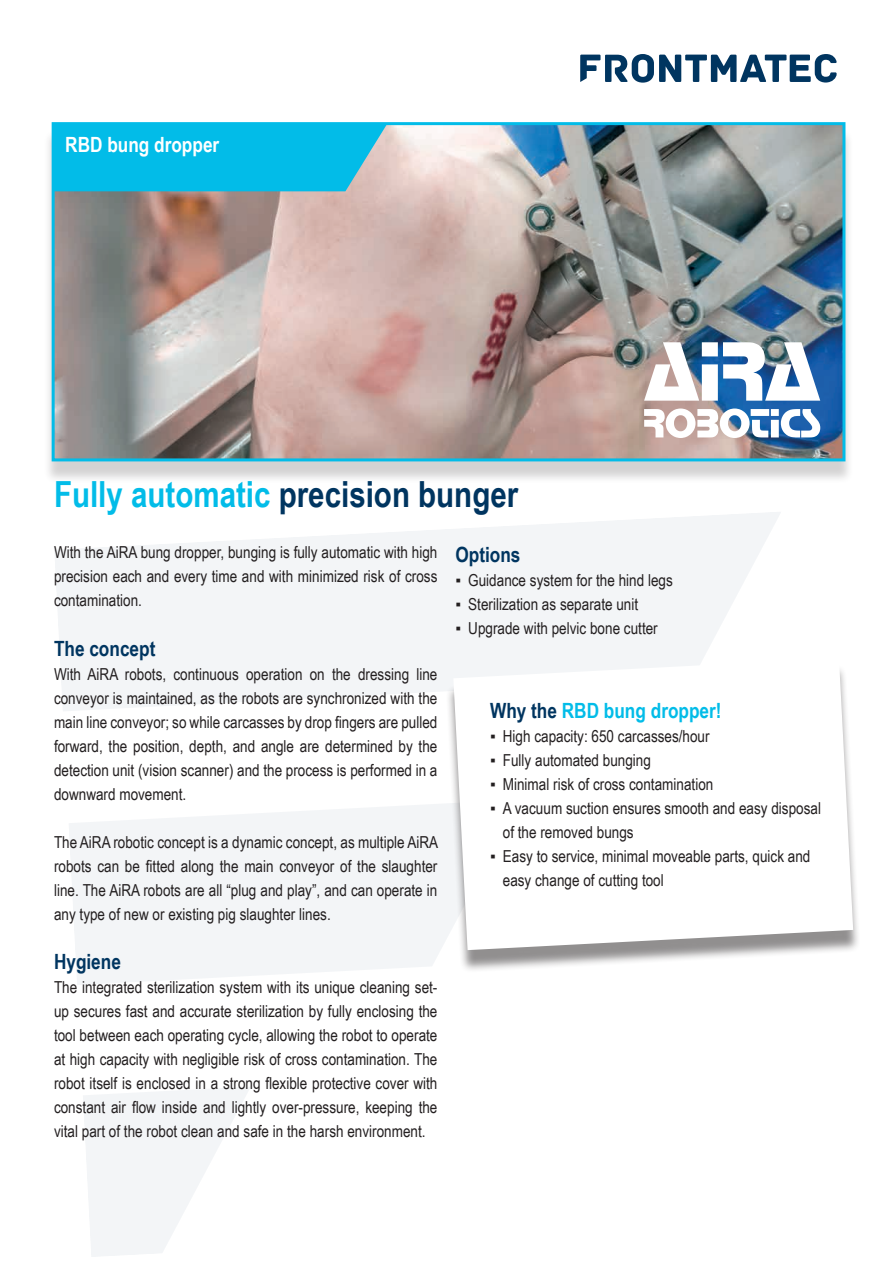
<style>
.page{position:relative;width:893px;height:1263px;background:#fff}
.page>*{position:absolute;margin:0;border:0;box-sizing:border-box;transform-origin:0 0}
.t1{font:700 36px "Arial Narrow";color:#003560}
.t2{font:700 21px "Arial Narrow";color:#003560}
.t3{font:700 21px "Arial Narrow";color:#02bce8}
.t4{font:700 21px "Arial Narrow";color:#fff}
.t5{font:16.5px/24px "Arial Narrow";color:#231f20;text-align:justify}
.s1{color:#02bce8}
.s2{color:#003560}
</style>
<div class="page">
<svg style="left:55px;top:512px;width:726px;height:199px;fill:#f3f5f7"></svg>
<svg style="left:69px;top:804px;width:377px;height:181px;fill:#f3f5f7"></svg>
<svg style="left:83px;top:1087px;width:167px;height:170px"></svg>
<svg style="left:580px;top:54px;width:257px;height:29px"></svg>
<div style="left:43px;top:129px;width:810px;height:356px;background:#231f20;opacity:.2"></div>
<img style="left:56px;top:126px;width:785px;height:331px">
<div style="left:52px;top:122px;width:793px;height:339px;border:3px solid #02bce8"></div>
<div style="left:53px;top:123px;width:334px;height:68px;background:#02bce8"></div>
<svg style="left:644px;top:408px;width:176px;height:30px"></svg>
<svg style="left:644px;top:342px;width:176px;height:59px"></svg>
<div style="left:446px;top:665px;width:415px;height:308px;background:#231f20;opacity:.5"></div>
<svg style="left:453px;top:658px;width:400px;height:292px"></svg>
<p class="t4" style="left:65px;top:128px;width:156px">RBD bung dropper</p>
<h1 class="t1" style="left:54px;top:467px;width:466px"><span class="s1">Fully automatic</span> precision bunger</h1>
<p class="t5" style="left:54px;top:540px;width:385px">With the AiRA bung dropper, bunging is fully automatic with high precision each and every time and with minimized risk of cross contamination.</p>
<p class="t2" style="left:54px;top:632px;width:103px">The concept</p>
<p class="t5" style="left:54px;top:661px;width:385px">With AiRA robots, continuous operation on the dressing line conveyor is maintained, as the robots are synchronized with the main line conveyor; so while carcasses by drop fingers are pulled forward, the position, depth, and angle are determined by the detection unit (vision scanner) and the process is performed in a downward movement.</p>
<p class="t5" style="left:54px;top:829px;width:386px">The AiRA robotic concept is a dynamic concept, as multiple AiRA robots can be fitted along the main conveyor of the slaughter line. The AiRA robots are all “plug and play”, and can operate in any type of new or existing pig slaughter lines.</p>
<p class="t2" style="left:54px;top:946px;width:68px">Hygiene</p>
<p class="t5" style="left:54px;top:974px;width:385px">The integrated sterilization system with its unique cleaning set&shy;up secures fast and accurate sterilization by fully enclosing the tool between each operating cycle, allowing the robot to operate at high capacity with negligible risk of cross contamination. The robot itself is enclosed in a strong flexible protective cover with constant air flow inside and lightly over-pressure, keeping the vital part of the robot clean and safe in the harsh environment.</p>
<p class="t2" style="left:455px;top:538px;width:67px">Options</p>
<p class="t5" style="left:455px;top:567px;width:219px">▪ Guidance system for the hind legs</p>
<p class="t5" style="left:455px;top:591px;width:184px">▪ Sterilization as separate unit</p>
<p class="t5" style="left:455px;top:615px;width:204px">▪ Upgrade with pelvic bone cutter</p>
<p class="t3" style="left:490px;top:694px;width:233px"><span class="s2">Why the</span> RBD bung dropper!</p>
<p class="t5" style="left:490px;top:723px;width:221px">▪ High capacity: 650 carcasses/hour</p>
<p class="t5" style="left:490px;top:747px;width:162px">▪ Fully automated bunging</p>
<p class="t5" style="left:490px;top:771px;width:225px">▪ Minimal risk of cross contamination</p>
<p class="t5" style="left:503px;top:795px;width:320px;text-indent:-13px">▪ A vacuum suction ensures smooth and easy disposal of the removed bungs</p>
<p class="t5" style="left:503px;top:843px;width:309px;text-indent:-13px">▪ Easy to service, minimal moveable parts, quick and easy change of cutting tool</p>
</div>
